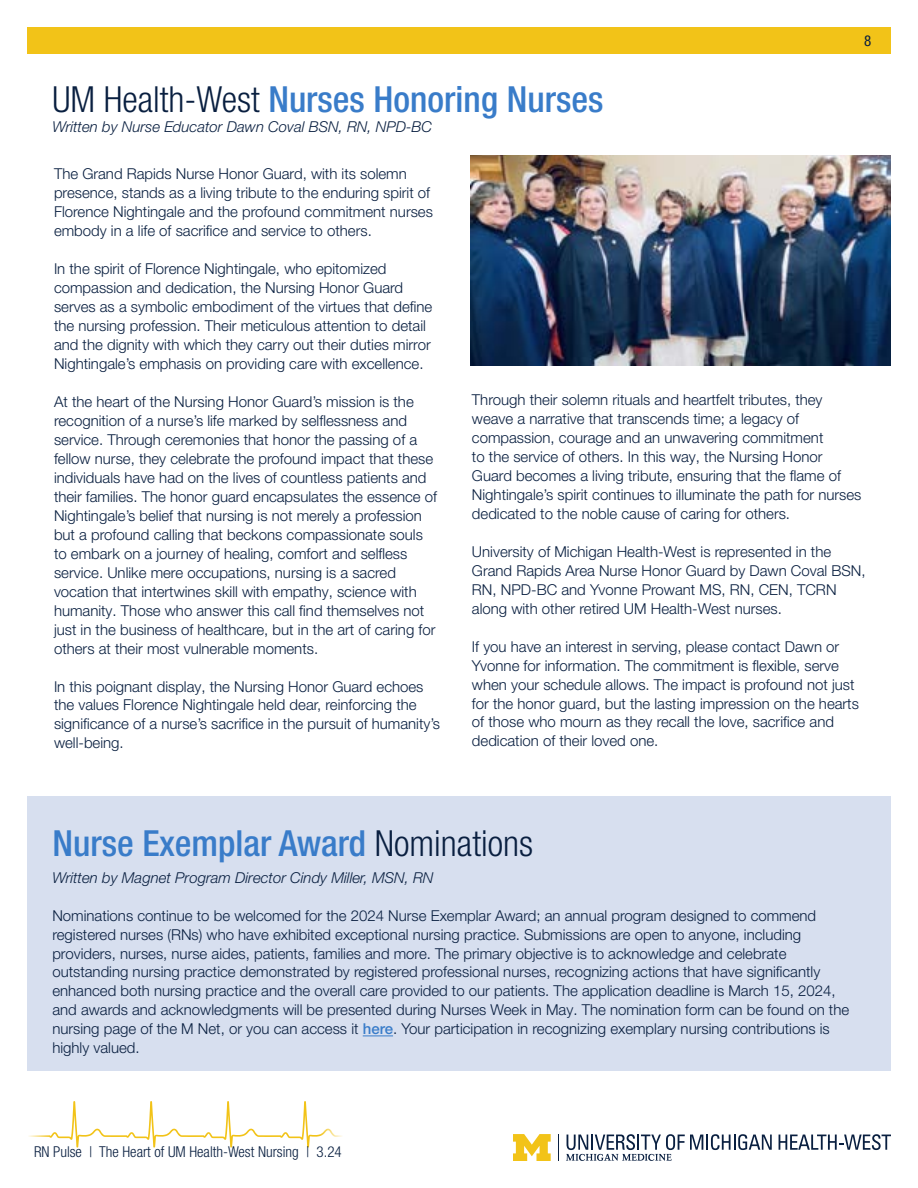
<style>
.page{position:relative;width:918px;height:1188px;background:#fff}
.page>*{position:absolute;margin:0;border:0;box-sizing:border-box;transform-origin:0 0}
.t1{font:500 condensed 36px "Helvetica Neue LT Pro";color:#397cc9}
.t2{font:300 15px/18.9px "Helvetica Neue LT Pro";color:#091f40}
.t3{font:italic 300 15px "Helvetica Neue LT Pro";color:#091f40}
.t4{font:300 condensed 15px "Helvetica Neue LT Pro";color:#091f40}
.t5{font:condensed 15px "Helvetica Neue LT Pro";color:#091f40}
.s1{font-weight:300;color:#091f40}
.s2{font-weight:500;color:#397cc9}
</style>
<div class="page">
<div style="left:27px;top:796px;width:864px;height:275px;background:#d7dfef"></div>
<svg style="left:779px;top:1134px;width:112px;height:16px"></svg>
<svg style="left:513px;top:1134px;width:38px;height:27px"></svg>
<svg style="left:566px;top:1134px;width:206px;height:27px"></svg>
<svg style="left:558px;top:1134px;width:1px;height:27px"></svg>
<div style="left:27px;top:27px;width:864px;height:27px;background:#f2c318"></div>
<svg style="left:51px;top:1101px;width:268px;height:47px"></svg>
<svg style="left:29px;top:1135px;width:22px;height:3px"></svg>
<svg style="left:319px;top:1128px;width:23px;height:9px"></svg>
<hr style="left:363px;top:1036px;width:30px;height:1px;background:#397cc9">
<img style="left:470px;top:156px;width:421px;height:209px">
<h1 class="t1" style="left:52px;top:78px;width:553px"><span class="s1">UM Health-West</span> Nurses Honoring Nurses</h1>
<p class="t3" style="left:52px;top:117px;width:381px">Written by Nurse Educator Dawn Coval BSN, RN, NPD-BC</p>
<p class="t5" style="left:864px;top:32px;width:9px">8</p>
<p class="t2" style="left:54px;top:164px;width:380px">The Grand Rapids Nurse Honor Guard, with its solemn presence, stands as a living tribute to the enduring spirit of Florence Nightingale and the profound commitment nurses embody in a life of sacrifice and service to others.</p>
<p class="t2" style="left:54px;top:259px;width:380px">In the spirit of Florence Nightingale, who epitomized compassion and dedication, the Nursing Honor Guard serves as a symbolic embodiment of the virtues that define the nursing profession. Their meticulous attention to detail and the dignity with which they carry out their duties mirror Nightingale’s emphasis on providing care with excellence.</p>
<p class="t2" style="left:54px;top:392px;width:385px">At the heart of the Nursing Honor Guard’s mission is the recognition of a nurse’s life marked by selflessness and service. Through ceremonies that honor the passing of a fellow nurse, they celebrate the profound impact that these individuals have had on the lives of countless patients and their families. The honor guard encapsulates the essence of Nightingale’s belief that nursing is not merely a profession but a profound calling that beckons compassionate souls to embark on a journey of healing, comfort and selfless service. Unlike mere occupations, nursing is a sacred vocation that intertwines skill with empathy, science with humanity. Those who answer this call find themselves not just in the business of healthcare, but in the art of caring for others at their most vulnerable moments.</p>
<p class="t2" style="left:54px;top:676px;width:388px">In this poignant display, the Nursing Honor Guard echoes the values Florence Nightingale held dear, reinforcing the significance of a nurse’s sacrifice in the pursuit of humanity’s well-being.</p>
<p class="t2" style="left:472px;top:390px;width:391px">Through their solemn rituals and heartfelt tributes, they weave a narrative that transcends time; a legacy of compassion, courage and an unwavering commitment<br>to the service of others. In this way, the Nursing Honor Guard becomes a living tribute, ensuring that the flame of Nightingale’s spirit continues to illuminate the path for nurses dedicated to the noble cause of caring for others.</p>
<p class="t2" style="left:472px;top:542px;width:395px">University of Michigan Health-West is represented in the Grand Rapids Area Nurse Honor Guard by Dawn Coval BSN, RN, NPD-BC and Yvonne Prowant MS, RN, CEN, TCRN along with other retired UM Health-West nurses.</p>
<p class="t2" style="left:472px;top:636px;width:389px">If you have an interest in serving, please contact Dawn or Yvonne for information. The commitment is flexible, serve when your schedule allows. The impact is profound not just for the honor guard, but the lasting impression on the hearts of those who mourn as they recall the love, sacrifice and dedication of their loved one.</p>
<h1 class="t1" style="left:52px;top:822px;width:482px">Nurse Exemplar Award <span class="s1">Nominations</span></h1>
<p class="t3" style="left:52px;top:868px;width:383px">Written by Magnet Program Director Cindy Miller, MSN, RN</p>
<p class="t2" style="left:52px;top:905px;width:798px">Nominations continue to be welcomed for the 2024 Nurse Exemplar Award; an annual program designed to commend registered nurses (RNs) who have exhibited exceptional nursing practice. Submissions are open to anyone, including providers, nurses, nurse aides, patients, families and more. The primary objective is to acknowledge and celebrate outstanding nursing practice demonstrated by registered professional nurses, recognizing actions that have significantly enhanced both nursing practice and the overall care provided to our patients. The application deadline is March 15, 2024, and awards and acknowledgments will be presented during Nurses Week in May. The nomination form can be found on the nursing page of the M Net, or you can access it <span class="s2">here</span>. Your participation in recognizing exemplary nursing contributions is highly valued.</p>
<p class="t4" style="left:34px;top:1142px;width:309px">RN Pulse | The Heart of UM Health-West Nursing | 3.24</p>
</div>
